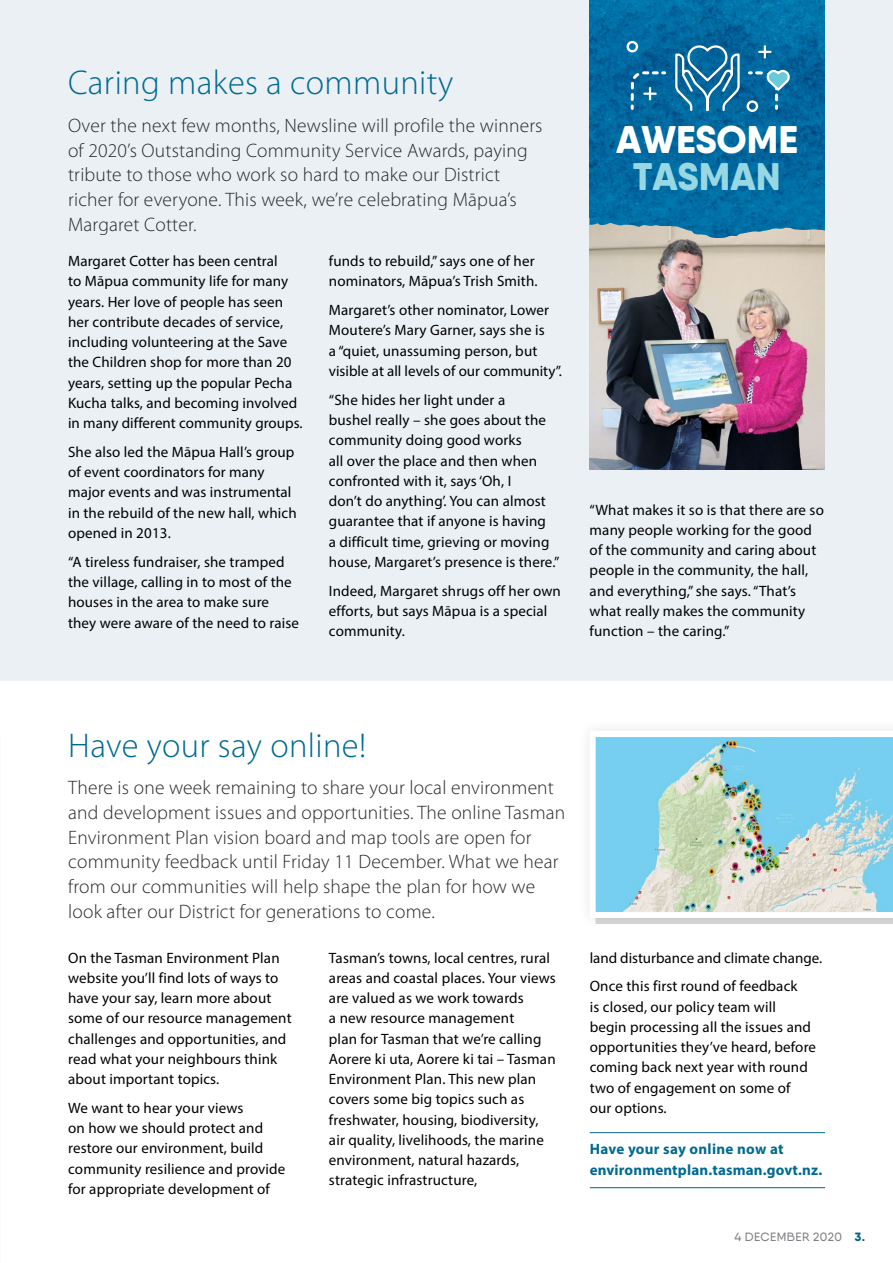
<style>
.page{position:relative;width:893px;height:1263px;background:#fff}
.page>*{position:absolute;margin:0;border:0;box-sizing:border-box;transform-origin:0 0}
.t1{font:800 38.4px "Qanelas Soft DEMO";color:#fff}
.t2{font:800 38.4px "Qanelas Soft DEMO";color:#98d8e4}
.t3{font:300 34.5px "Myriad Pro";letter-spacing:.01em;color:#006a90}
.t4{font:300 19.5px/24.8px "Myriad Pro";letter-spacing:.01em;color:#292829}
.t5{font:15px/20.2px "Myriad Pro";letter-spacing:.01em;color:#000}
.t6{font:700 15px/20.2px "Myriad Pro";letter-spacing:.01em;color:#006a90}
.t7{font:500 12px "Qanelas Soft DEMO";letter-spacing:.03em;color:#808285}
.s1{font-weight:800;color:#00648a}
</style>
<div class="page">
<div style="left:0;top:0;width:893px;height:680px;background:#eaf0f4"></div>
<hr style="left:590px;top:1132px;width:235px;height:1px;background:#00648a">
<hr style="left:590px;top:1187px;width:235px;height:1px;background:#00648a">
<img style="left:590px;top:238px;width:235px;height:232px">
<img style="left:590px;top:0;width:235px;height:41px">
<svg style="left:590px;top:41px;width:235px;height:197px;background:#1372a3"></svg>
<div style="left:578px;top:719px;width:315px;height:210px;background:#000;opacity:.1"></div>
<svg style="left:590px;top:731px;width:303px;height:187px;background:#a8d5dd"></svg>
<h2 class="t3" style="left:68px;top:62px;width:387px">Caring makes a community</h2>
<p class="t4" style="left:68px;top:113px;width:476px">Over the next few months, Newsline will profile the winners of 2020’s Outstanding Community Service Awards, paying tribute to those who work so hard to make our District richer for everyone. This week, we’re celebrating Māpua’s Margaret Cotter.</p>
<p class="t5" style="left:68px;top:251px;width:236px">Margaret Cotter has been central<br>to Māpua community life for many years. Her love of people has seen her contribute decades of service, including volunteering at the Save the Children shop for more than 20 years, setting up the popular Pecha Kucha talks, and becoming involved in many different community groups.</p>
<p class="t5" style="left:68px;top:442px;width:230px">She also led the Māpua Hall’s group of event coordinators for many major events and was instrumental in the rebuild of the new hall, which opened in 2013.</p>
<p class="t5" style="left:68px;top:551px;width:233px">“A tireless fundraiser, she tramped the village, calling in to most of the houses in the area to make sure they were aware of the need to raise</p>
<p class="t5" style="left:329px;top:251px;width:210px">funds to rebuild,” says one of her nominators, Māpua’s Trish Smith.</p>
<p class="t5" style="left:329px;top:300px;width:235px">Margaret’s other nominator, Lower Moutere’s Mary Garner, says she is<br>a “quiet, unassuming person, but visible at all levels of our community”.</p>
<p class="t5" style="left:329px;top:389px;width:232px">“She hides her light under a<br>bushel really – she goes about the community doing good works<br>all over the place and then when confronted with it, says ‘Oh, I<br>don’t do anything’. You can almost guarantee that if anyone is having<br>a difficult time, grieving or moving house, Margaret’s presence is there.”</p>
<p class="t5" style="left:329px;top:580px;width:233px">Indeed, Margaret shrugs off her own efforts, but says Māpua is a special community.</p>
<h1 class="t1" style="left:616px;top:122px;width:184px">AWESOME</h1>
<h1 class="t2" style="left:633px;top:160px;width:149px">TASMAN</h1>
<p class="t5" style="left:590px;top:499px;width:236px">“What makes it so is that there are so many people working for the good of the community and caring about people in the community, the hall, and everything,” she says. “That’s what really makes the community function – the caring.”</p>
<h2 class="t3" style="left:68px;top:724px;width:299px">Have your say online!</h2>
<p class="t4" style="left:68px;top:775px;width:499px">There is one week remaining to share your local environment and development issues and opportunities. The online Tasman Environment Plan vision board and map tools are open for community feedback until Friday 11 December. What we hear from our communities will help shape the plan for how we look after our District for generations to come.</p>
<p class="t5" style="left:68px;top:947px;width:225px">On the Tasman Environment Plan website you’ll find lots of ways to have your say, learn more about some of our resource management challenges and opportunities, and read what your neighbours think about important topics.</p>
<p class="t5" style="left:68px;top:1097px;width:219px">We want to hear your views<br>on how we should protect and restore our environment, build community resilience and provide for appropriate development of</p>
<p class="t5" style="left:329px;top:947px;width:228px">Tasman’s towns, local centres, rural areas and coastal places. Your views are valued as we work towards<br>a new resource management<br>plan for Tasman that we’re calling<br>Aorere ki uta, Aorere ki tai – Tasman<br>Environment Plan. This new plan covers some big topics such as freshwater, housing, biodiversity, air quality, livelihoods, the marine environment, natural hazards, strategic infrastructure,</p>
<p class="t5" style="left:590px;top:943px;width:234px;line-height:28.8px">land disturbance and climate change.<br>Once this first round of feedback</p>
<p class="t5" style="left:590px;top:996px;width:228px">is closed, our policy team will begin processing all the issues and opportunities they’ve heard, before coming back next year with round two of engagement on some of<br>our options.</p>
<p class="t6" style="left:590px;top:1138px;width:234px">Have your say online now at environmentplan.tasman.govt.nz.</p>
<p class="t7" style="left:734px;top:1231px;width:132px">4 DECEMBER 2020 <span class="s1">3.</span></p>
</div>
